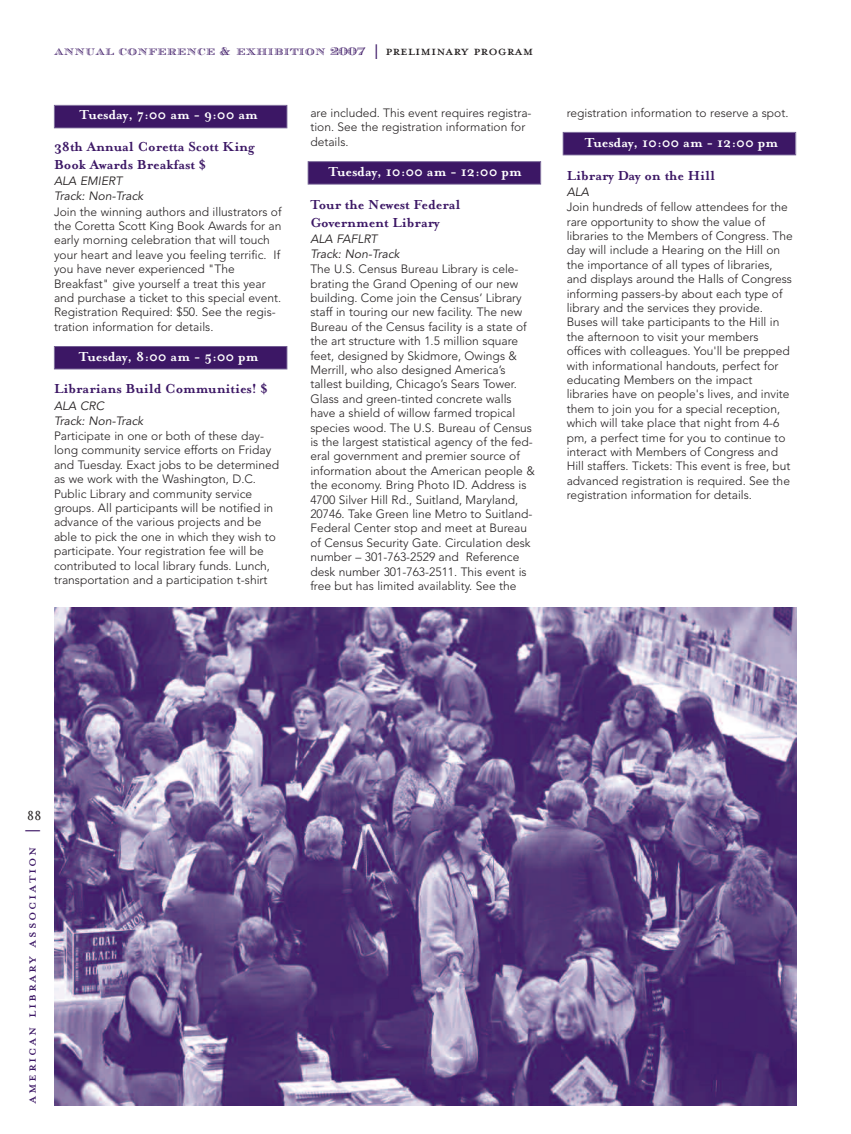
<style>
.page{position:relative;width:851px;height:1134px;background:#fff}
.page>*{position:absolute;margin:0;border:0;box-sizing:border-box;transform-origin:0 0}
.t1{font:18.6px "Mrs Eaves Petite Caps";letter-spacing:.095em;color:#3c1765}
.t2{font:700 15px/18px "Mrs Eaves";color:#3c1765}
.t3{font:700 15px "Mrs Eaves";color:#fff}
.t4{font:15px "Mrs Eaves Petite Caps";color:#231f20}
.t5{font:300 12px/14.4px "Avenir";color:#231f20}
.t6{font:italic 12px/15px "Avenir";color:#231f20}
.t7{font:11.55px "Currency";color:#3c1765}
.s1{font-family:"Gill Sans";font-weight:300;font-size:21.6px}
.s2{font-family:"Mrs Eaves Petite Caps";font-size:18.6px;color:#231f20}
</style>
<div class="page">
<div style="left:563px;top:133px;width:232px;height:21px;background:#3c1765"></div>
<div style="left:563px;top:132px;width:233px;height:23px;border:1px solid #736093"></div>
<div style="left:308px;top:162px;width:232px;height:22px;background:#3c1765"></div>
<div style="left:308px;top:161px;width:233px;height:23px;border:1px solid #736093"></div>
<div style="left:55px;top:347px;width:231px;height:22px;background:#3c1765"></div>
<div style="left:54px;top:346px;width:233px;height:23px;border:1px solid #736093"></div>
<div style="left:55px;top:106px;width:231px;height:21px;background:#3c1765"></div>
<div style="left:54px;top:105px;width:233px;height:23px;border:1px solid #736093"></div>
<img style="left:54px;top:608px;width:742px;height:497px">
<p class="t7" style="left:54px;top:45px;width:481px">ANNUAL CONFERENCE &amp; EXHIBITION 2007 <span class="s1">I</span> <span class="s2">preliminary program</span></p>
<p class="t3" style="left:80px;top:105px;width:180px">Tuesday, 7:00 am - 9:00 am</p>
<p class="t2" style="left:54px;top:137px;width:202px">38th Annual Coretta Scott King<br>Book Awards Breakfast $</p>
<p class="t6" style="left:54px;top:175px;width:91px">ALA EMIERT<br>Track: Non-Track</p>
<p class="t5" style="left:54px;top:205px;width:229px">Join the winning authors and illustrators of the Coretta Scott King Book Awards for an early morning celebration that will touch your heart and leave you feeling terrific. If you have never experienced "The Breakfast" give yourself a treat this year and purchase a ticket to this special event.<br>Registration Required: $50. See the regis&shy;tration information for details.</p>
<p class="t3" style="left:79px;top:347px;width:181px">Tuesday, 8:00 am - 5:00 pm</p>
<p class="t2" style="left:54px;top:379px;width:215px">Librarians Build Communities! $</p>
<p class="t6" style="left:54px;top:399px;width:91px">ALA CRC<br>Track: Non-Track</p>
<p class="t5" style="left:54px;top:430px;width:227px">Participate in one or both of these day&shy;long community service efforts on Friday and Tuesday. Exact jobs to be determined as we work with the Washington, D.C.<br>Public Library and community service groups. All participants will be notified in advance of the various projects and be able to pick the one in which they wish to participate. Your registration fee will be contributed to local library funds. Lunch, transportation and a participation t-shirt</p>
<p class="t5" style="left:310px;top:107px;width:223px">are included. This event requires registra&shy;tion. See the registration information for details.</p>
<p class="t3" style="left:328px;top:162px;width:195px">Tuesday, 10:00 am - 12:00 pm</p>
<p class="t2" style="left:310px;top:194px;width:152px">Tour the Newest Federal<br>Government Library</p>
<p class="t6" style="left:310px;top:232px;width:91px">ALA FAFLRT<br>Track: Non-Track</p>
<p class="t5" style="left:310px;top:263px;width:226px">The U.S. Census Bureau Library is cele&shy;brating the Grand Opening of our new building. Come join the Census’ Library staff in touring our new facility. The new Bureau of the Census facility is a state of the art structure with 1.5 million square feet, designed by Skidmore, Owings &amp; Merrill, who also designed America’s tallest building, Chicago’s Sears Tower.<br>Glass and green-tinted concrete walls have a shield of willow farmed tropical species wood. The U.S. Bureau of Census is the largest statistical agency of the fed&shy;eral government and premier source of information about the American people &amp; the economy. Bring Photo ID. Address is 4700 Silver Hill Rd., Suitland, Maryland, 20746. Take Green line Metro to Suitland-Federal Center stop and meet at Bureau of Census Security Gate. Circulation desk number – 301-763-2529 and Reference desk number 301-763-2511. This event is free but has limited availablity. See the</p>
<p class="t5" style="left:566px;top:107px;width:223px">registration information to reserve a spot.</p>
<p class="t3" style="left:584px;top:133px;width:195px">Tuesday, 10:00 am - 12:00 pm</p>
<p class="t2" style="left:566px;top:166px;width:150px">Library Day on the Hill</p>
<p class="t6" style="left:566px;top:186px;width:24px">ALA</p>
<p class="t5" style="left:566px;top:201px;width:227px">Join hundreds of fellow attendees for the rare opportunity to show the value of libraries to the Members of Congress. The day will include a Hearing on the Hill on the importance of all types of libraries, and displays around the Halls of Congress informing passers-by about each type of library and the services they provide.<br>Buses will take participants to the Hill in the afternoon to visit your members offices with colleagues. You'll be prepped with informational handouts, perfect for educating Members on the impact libraries have on people's lives, and invite them to join you for a special reception, which will take place that night from 4-6 pm, a perfect time for you to continue to interact with Members of Congress and Hill staffers. Tickets: This event is free, but advanced registration is required. See the registration information for details.</p>
<p class="t4" style="left:27px;top:806px;width:16px">88</p>
<h1 class="t1" style="left:18px;top:1104px;width:277px;rotate:-90deg">american library association <span class="s1">I</span></h1>
</div>
